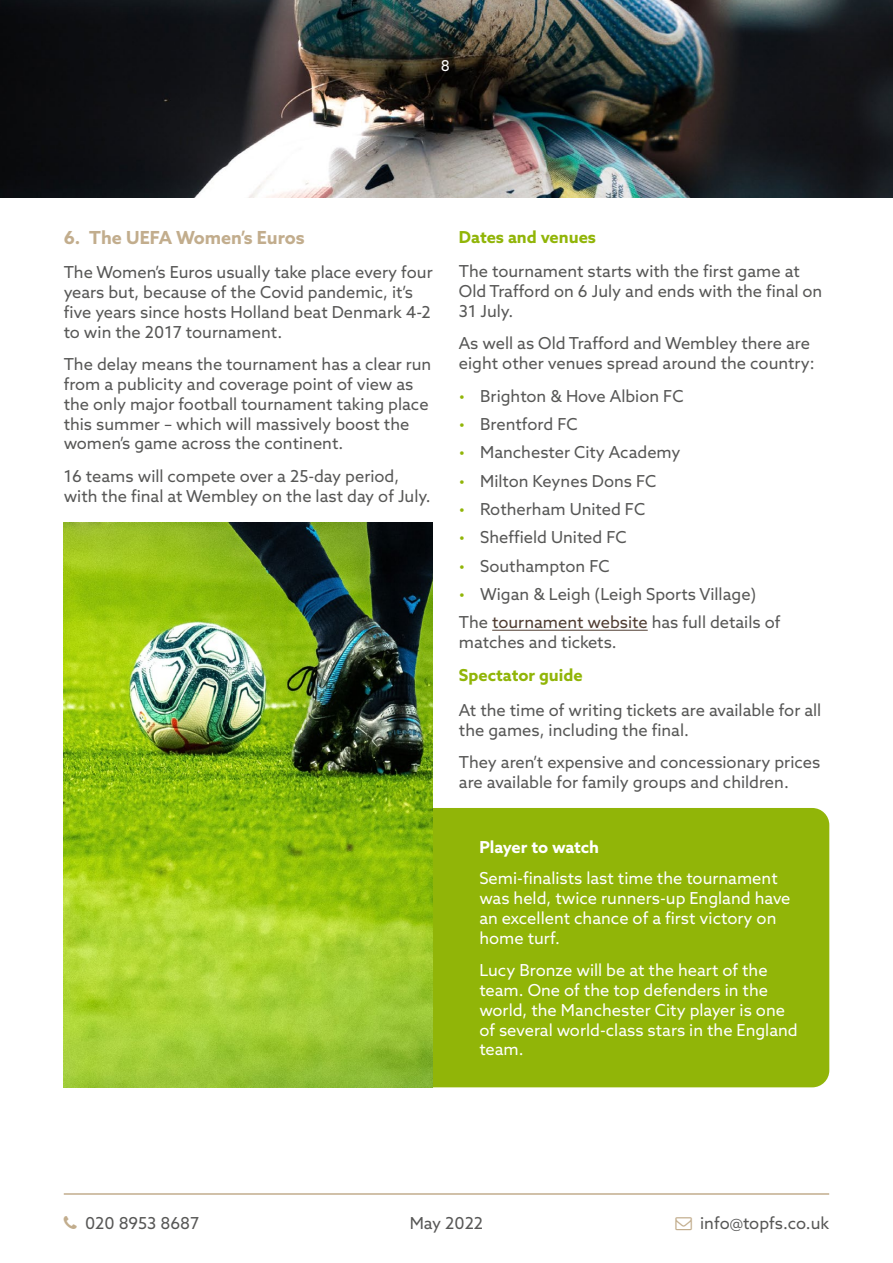
<style>
.page{position:relative;width:893px;height:1263px;background:#fff}
.page>*{position:absolute;margin:0;border:0;box-sizing:border-box;transform-origin:0 0}
.t1{font:700 18px "Azo Sans";color:#c2ad8d}
.t2{font:16.5px/19.8px "Azo Sans";color:#575756}
.t3{font:16.5px/19.8px "Azo Sans";color:#fff}
.t4{font:700 16.5px "Azo Sans";color:#91b508}
.t5{font:700 16.5px "Azo Sans";letter-spacing:-.005em;color:#fff}
.t6{font:15px "Azo Sans";color:#fff}
.s1{color:#91b508}
.s2{color:#503d32}
</style>
<div class="page">
<hr style="left:64px;top:1193px;width:765px;height:2px;background:#c2ad8d">
<div style="left:344px;top:808px;width:485px;height:279px;background:#91b508;border-radius:17px"></div>
<hr style="left:492px;top:630px;width:156px;height:1px;background:#503d32">
<img style="left:64px;top:523px;width:369px;height:564px">
<img style="left:0;top:0;width:893px;height:198px">
<p class="t6" style="left:441px;top:56px;width:11px">8</p>
<p class="t1" style="left:64px;top:225px;width:243px">6. The UEFA Women’s Euros</p>
<p class="t2" style="left:64px;top:262px;width:371px">The Women’s Euros usually take place every four years but, because of the Covid pandemic, it’s five years since hosts Holland beat Denmark 4-2 to win the 2017 tournament.</p>
<p class="t2" style="left:64px;top:354px;width:369px">The delay means the tournament has a clear run from a publicity and coverage point of view as the only major football tournament taking place this summer – which will massively boost the women’s game across the continent.</p>
<p class="t2" style="left:64px;top:466px;width:369px">16 teams will compete over a 25-day period, with the final at Wembley on the last day of July.</p>
<p class="t4" style="left:459px;top:226px;width:139px">Dates and venues</p>
<p class="t2" style="left:459px;top:261px;width:365px">The tournament starts with the first game at<br>Old Trafford on 6 July and ends with the final on<br>31 July.</p>
<p class="t2" style="left:459px;top:333px;width:357px">As well as Old Trafford and Wembley there are eight other venues spread around the country:</p>
<p class="t2" style="left:459px;top:386px;width:226px"><span class="s1">•</span> Brighton &amp; Hove Albion FC</p>
<p class="t2" style="left:459px;top:414px;width:120px"><span class="s1">•</span> Brentford FC</p>
<p class="t2" style="left:459px;top:442px;width:223px"><span class="s1">•</span> Manchester City Academy</p>
<p class="t2" style="left:459px;top:471px;width:199px"><span class="s1">•</span> Milton Keynes Dons FC</p>
<p class="t2" style="left:459px;top:499px;width:188px"><span class="s1">•</span> Rotherham United FC</p>
<p class="t2" style="left:459px;top:527px;width:169px"><span class="s1">•</span> Sheffield United FC</p>
<p class="t2" style="left:459px;top:556px;width:152px"><span class="s1">•</span> Southampton FC</p>
<p class="t2" style="left:459px;top:580px;width:323px;line-height:28.3px"><span class="s1">•</span> Wigan &amp; Leigh (Leigh Sports Village)<br>The <span class="s2">tournament website</span> has full details of</p>
<p class="t2" style="left:459px;top:632px;width:159px">matches and tickets.</p>
<p class="t4" style="left:459px;top:665px;width:125px">Spectator guide</p>
<p class="t2" style="left:459px;top:700px;width:364px">At the time of writing tickets are available for all the games, including the final.</p>
<p class="t2" style="left:459px;top:752px;width:363px">They aren’t expensive and concessionary prices are available for family groups and children.</p>
<p class="t5" style="left:479px;top:836px;width:121px">Player to watch</p>
<p class="t3" style="left:479px;top:868px;width:313px">Semi-finalists last time the tournament was held, twice runners-up England have an excellent chance of a first victory on home turf.</p>
<p class="t3" style="left:479px;top:960px;width:320px">Lucy Bronze will be at the heart of the team. One of the top defenders in the world, the Manchester City player is one of several world-class stars in the England team.</p>
<p class="t2" style="left:85px;top:1213px;width:116px">020 8953 8687</p>
<p class="t2" style="left:700px;top:1213px;width:130px">info@topfs.co.uk</p>
<p class="t2" style="left:410px;top:1213px;width:75px">May 2022</p>
</div>
